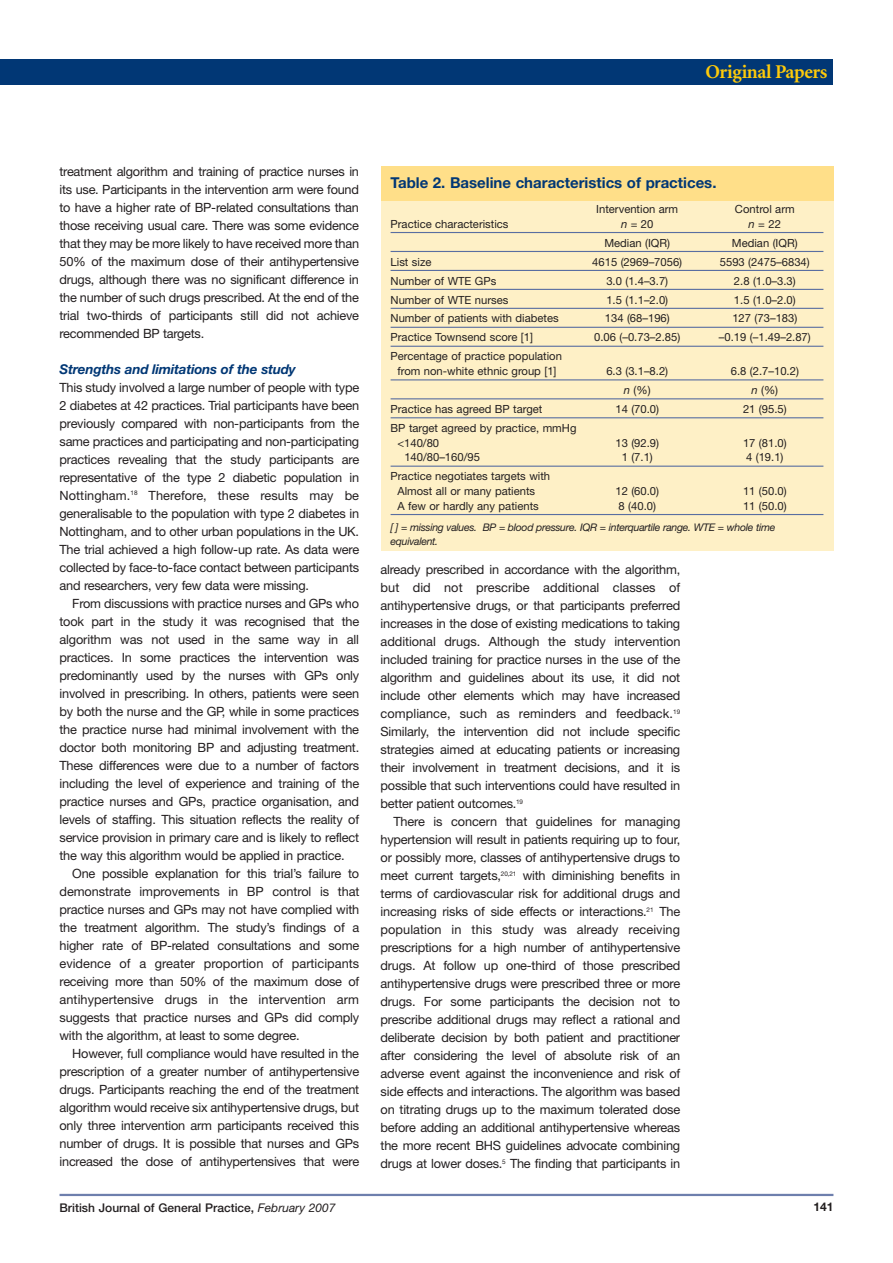
<style>
.page{position:relative;width:893px;height:1263px;background:#fff}
.page>*{position:absolute;margin:0;border:0;box-sizing:border-box;transform-origin:0 0}
.t1{font:700 19.5px "Minion";letter-spacing:-.02em;color:#feca0a}
.t2{font:700 15px "Helvetica Neue";color:#013775}
.t3{font:italic 700 13.5px "Helvetica Neue";letter-spacing:-.015em;color:#013775}
.t4{font:12.75px/18px "Helvetica Neue";letter-spacing:-.015em;color:#231f20;text-align:justify}
.t5{font:500 12px "Helvetica Neue";color:#231f20}
.t6{font:700 12px "Helvetica Neue";color:#231f20}
.t7{font:11.25px/14.7px "Helvetica Neue";color:#231f20}
.t8{font:italic 10.5px/13.2px "Helvetica Neue";letter-spacing:-.03em;color:#231f20}
.s1{font-weight:400;font-style:italic}
.s2{font-style:italic}
</style>
<div class="page">
<hr style="left:60px;top:1194px;width:773px;height:2px;background:#6e7fad">
<div style="left:0;top:60px;width:833px;height:25px;background:#013775"></div>
<div style="left:381px;top:169px;width:452px;height:382px;background:#fef0c6"></div>
<hr style="left:391px;top:232px;width:432px;height:1px;background:#596ea1">
<hr style="left:391px;top:251px;width:432px;height:1px;background:#596ea1">
<hr style="left:391px;top:270px;width:432px;height:1px;background:#596ea1">
<hr style="left:391px;top:289px;width:432px;height:1px;background:#596ea1">
<hr style="left:391px;top:308px;width:432px;height:1px;background:#596ea1">
<hr style="left:391px;top:327px;width:432px;height:1px;background:#596ea1">
<hr style="left:391px;top:346px;width:432px;height:1px;background:#596ea1">
<hr style="left:391px;top:379px;width:432px;height:1px;background:#596ea1">
<hr style="left:391px;top:398px;width:432px;height:1px;background:#596ea1">
<hr style="left:391px;top:417px;width:432px;height:1px;background:#596ea1">
<hr style="left:391px;top:466px;width:432px;height:1px;background:#596ea1">
<hr style="left:391px;top:514px;width:432px;height:1px;background:#596ea1">
<div style="left:381px;top:167px;width:452px;height:34px;background:#ffdf89"></div>
<h1 class="t1" style="left:705px;top:64px;width:124px">Original Papers</h1>
<p class="t4" style="left:60px;top:164px;width:301px">treatment algorithm and training of practice nurses in its use. Participants in the intervention arm were found to have a higher rate of BP-related consultations than those receiving usual care. There was some evidence that they may be more likely to have received more than 50% of the maximum dose of their antihypertensive drugs, although there was no significant difference in the number of such drugs prescribed. At the end of the trial two-thirds of participants still did not achieve recommended BP targets.</p>
<p class="t3" style="left:60px;top:364px;width:238px">Strengths and limitations of the study</p>
<p class="t4" style="left:60px;top:380px;width:301px">This study involved a large number of people with type 2 diabetes at 42 practices. Trial participants have been previously compared with non-participants from the same practices and participating and non-participating practices revealing that the study participants are representative of the type 2 diabetic population in Nottingham.<sup>18</sup> Therefore, these results may be generalisable to the population with type 2 diabetes in Nottingham, and to other urban populations in the UK.<br>The trial achieved a high follow-up rate. As data were collected by face-to-face contact between participants and researchers, very few data were missing.</p>
<p class="t4" style="left:60px;top:596px;width:301px;text-indent:13px">From discussions with practice nurses and GPs who took part in the study it was recognised that the algorithm was not used in the same way in all practices. In some practices the intervention was predominantly used by the nurses with GPs only involved in prescribing. In others, patients were seen by both the nurse and the GP, while in some practices the practice nurse had minimal involvement with the doctor both monitoring BP and adjusting treatment.<br>These differences were due to a number of factors including the level of experience and training of the practice nurses and GPs, practice organisation, and levels of staffing. This situation reflects the reality of service provision in primary care and is likely to reflect the way this algorithm would be applied in practice.</p>
<p class="t4" style="left:60px;top:866px;width:301px;text-indent:13px">One possible explanation for this trial’s failure to demonstrate improvements in BP control is that practice nurses and GPs may not have complied with the treatment algorithm. The study’s findings of a higher rate of BP-related consultations and some evidence of a greater proportion of participants receiving more than 50% of the maximum dose of antihypertensive drugs in the intervention arm suggests that practice nurses and GPs did comply with the algorithm, at least to some degree.</p>
<p class="t4" style="left:60px;top:1046px;width:301px;text-indent:13px">However, full compliance would have resulted in the prescription of a greater number of antihypertensive drugs. Participants reaching the end of the treatment algorithm would receive six antihypertensive drugs, but only three intervention arm participants received this number of drugs. It is possible that nurses and GPs increased the dose of antihypertensives that were</p>
<p class="t5" style="left:60px;top:1203px;width:278px">British Journal of General Practice, <span class="s1">February 2007</span></p>
<p class="t2" style="left:391px;top:177px;width:327px">Table 2. Baseline characteristics of practices.</p>
<p class="t7" style="left:596px;top:203px;width:84px">Intervention arm</p>
<p class="t7" style="left:735px;top:203px;width:61px">Control arm</p>
<p class="t7" style="left:391px;top:217px;width:120px">Practice characteristics</p>
<p class="t7" style="left:621px;top:217px;width:34px"><span class="s2">n</span>=20</p>
<p class="t7" style="left:749px;top:217px;width:34px"><span class="s2">n</span>=22</p>
<p class="t7" style="left:604px;top:236px;width:67px">Median (IQR)</p>
<p class="t7" style="left:732px;top:236px;width:67px">Median (IQR)</p>
<p class="t7" style="left:391px;top:255px;width:42px">List size</p>
<p class="t7" style="left:592px;top:255px;width:91px">4615 (2969–7056)</p>
<p class="t7" style="left:720px;top:255px;width:91px">5593 (2475–6834)</p>
<p class="t7" style="left:391px;top:274px;width:107px">Number of WTE GPs</p>
<p class="t7" style="left:606px;top:274px;width:63px">3.0 (1.4–3.7)</p>
<p class="t7" style="left:734px;top:274px;width:63px">2.8 (1.0–3.3)</p>
<p class="t7" style="left:391px;top:293px;width:119px">Number of WTE nurses</p>
<p class="t7" style="left:606px;top:293px;width:63px">1.5 (1.1–2.0)</p>
<p class="t7" style="left:734px;top:293px;width:63px">1.5 (1.0–2.0)</p>
<p class="t7" style="left:391px;top:312px;width:170px">Number of patients with diabetes</p>
<p class="t7" style="left:605px;top:312px;width:66px">134 (68–196)</p>
<p class="t7" style="left:732px;top:312px;width:66px">127 (73–183)</p>
<p class="t7" style="left:391px;top:331px;width:144px">Practice Townsend score [1]</p>
<p class="t7" style="left:594px;top:331px;width:88px">0.06 (–0.73–2.85)</p>
<p class="t7" style="left:719px;top:331px;width:93px">–0.19 (–1.49–2.87)</p>
<p class="t7" style="left:391px;top:350px;width:173px;text-align:center">Percentage of practice population from non-white ethnic group [1]</p>
<p class="t7" style="left:606px;top:365px;width:63px">6.3 (3.1–8.2)</p>
<p class="t7" style="left:731px;top:365px;width:70px">6.8 (2.7–10.2)</p>
<p class="t7" style="left:624px;top:384px;width:28px"><span class="s2">n</span> (%)</p>
<p class="t7" style="left:751px;top:384px;width:28px"><span class="s2">n</span> (%)</p>
<p class="t7" style="left:391px;top:403px;width:153px">Practice has agreed BP target</p>
<p class="t7" style="left:615px;top:403px;width:45px">14 (70.0)</p>
<p class="t7" style="left:743px;top:403px;width:45px">21 (95.5)</p>
<p class="t7" style="left:397px;top:422px;width:181px;text-indent:-7px">BP target agreed by practice, mmHg &lt;140/80</p>
<p class="t7" style="left:615px;top:436px;width:45px">13 (92.9)</p>
<p class="t7" style="left:743px;top:436px;width:45px">17 (81.0)</p>
<p class="t7" style="left:404px;top:451px;width:77px">140/80–160/95</p>
<p class="t7" style="left:622px;top:451px;width:33px">1 (7.1)</p>
<p class="t7" style="left:746px;top:451px;width:39px">4 (19.1)</p>
<p class="t7" style="left:397px;top:470px;width:154px;text-indent:-7px">Practice negotiates targets with<br>Almost all or many patients</p>
<p class="t7" style="left:615px;top:485px;width:45px">12 (60.0)</p>
<p class="t7" style="left:743px;top:485px;width:45px">11 (50.0)</p>
<p class="t7" style="left:397px;top:499px;width:143px">A few or hardly any patients</p>
<p class="t7" style="left:619px;top:499px;width:39px">8 (40.0)</p>
<p class="t7" style="left:743px;top:499px;width:45px">11 (50.0)</p>
<p class="t8" style="left:391px;top:522px;width:386px">[ ] = missing values. BP = blood pressure. IQR = interquartile range. WTE = whole time equivalent.</p>
<p class="t4" style="left:381px;top:562px;width:301px">already prescribed in accordance with the algorithm, but did not prescribe additional classes of antihypertensive drugs, or that participants preferred increases in the dose of existing medications to taking additional drugs. Although the study intervention included training for practice nurses in the use of the algorithm and guidelines about its use, it did not include other elements which may have increased compliance, such as reminders and feedback.<sup>19<br></sup>Similarly, the intervention did not include specific strategies aimed at educating patients or increasing their involvement in treatment decisions, and it is possible that such interventions could have resulted in better patient outcomes.<sup>19</sup></p>
<p class="t4" style="left:381px;top:814px;width:301px;text-indent:13px">There is concern that guidelines for managing hypertension will result in patients requiring up to four, or possibly more, classes of antihypertensive drugs to meet current targets,<sup>20,21</sup> with diminishing benefits in terms of cardiovascular risk for additional drugs and increasing risks of side effects or interactions.<sup>21</sup> The population in this study was already receiving prescriptions for a high number of antihypertensive drugs. At follow up one-third of those prescribed antihypertensive drugs were prescribed three or more drugs. For some participants the decision not to prescribe additional drugs may reflect a rational and deliberate decision by both patient and practitioner after considering the level of absolute risk of an adverse event against the inconvenience and risk of side effects and interactions. The algorithm was based on titrating drugs up to the maximum tolerated dose before adding an additional antihypertensive whereas the more recent BHS guidelines advocate combining drugs at lower doses.<sup>5</sup> The finding that participants in</p>
<p class="t6" style="left:813px;top:1202px;width:22px">141</p>
</div>
